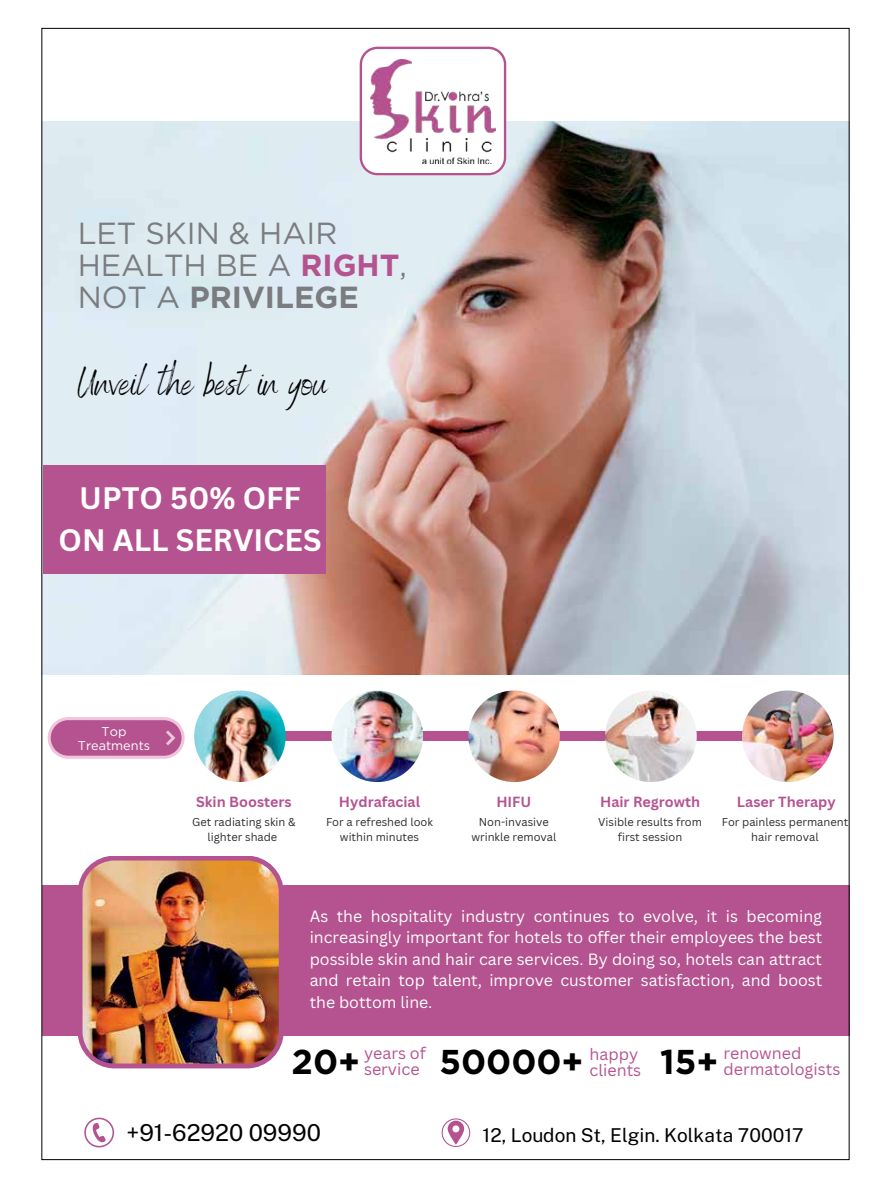
<style>
.page{position:relative;width:891px;height:1188px;background:#fff}
.page>*{position:absolute;margin:0;border:0;box-sizing:border-box;transform-origin:0 0}
.t1{font:39.75px "Benedict";color:#000}
.t2{font:30.45px/32.1px "Gotham";color:#7a7c7f}
.t3{font:700 30.15px/41.7px "Canva Sans";color:#fff;text-align:center}
.t4{font:23.4px "Public Sans";color:#000}
.t5{font:19.05px "Public Sans";color:#000}
.t6{font:16.05px/15.5px "Canva Sans";color:#b45390}
.t7{font:15.9px/21.5px "Canva Sans";color:#fff;text-align:justify}
.t8{font:700 14.25px "Canva Sans";color:#b45390}
.t9{font:12.75px/13.8px "Gotham";color:#fff;text-align:center}
.t10{font:11.1px/14.9px "Canva Sans";color:#2d2d2e;text-align:center}
.s1{font-weight:700;color:#b45390}
.s2{font-weight:700}
.s3{font-family:"Gotham";font-weight:700;font-size:34.5px;color:#000}
</style>
<div class="page">
<img style="left:44px;top:122px;width:803px;height:553px">
<div style="left:255px;top:732px;width:517px;height:9px;background:#b45390"></div>
<img style="left:194px;top:691px;width:92px;height:91px;border-radius:46px">
<img style="left:332px;top:691px;width:91px;height:91px;border-radius:46px">
<img style="left:468px;top:691px;width:92px;height:91px;border-radius:46px">
<img style="left:605px;top:691px;width:92px;height:91px;border-radius:46px">
<img style="left:742px;top:691px;width:92px;height:91px;border-radius:46px">
<svg style="left:48px;top:717px;width:137px;height:42px;background:#c373a5"></svg>
<div style="left:42px;top:885px;width:807px;height:151px;background:#b45390"></div>
<svg style="left:360px;top:47px;width:146px;height:129px"></svg>
<img style="left:370px;top:59px;width:126px;height:104px">
<div style="left:44px;top:466px;width:282px;height:108px;background:#b45390"></div>
<img style="left:78px;top:856px;width:206px;height:212px">
<svg style="left:442px;top:1118px;width:28px;height:29px"></svg>
<svg style="left:84px;top:1118px;width:30px;height:29px"></svg>
<h2 class="t2" style="left:78px;top:217px;width:331px">LET SKIN &amp; HAIR<br>HEALTH BE A <span class="s1">RIGHT</span>,<br>NOT A <span class="s2">PRIVILEGE</span></h2>
<h1 class="t1" style="left:78px;top:354px;width:252px">Unveil the best in you</h1>
<h3 class="t3" style="left:59px;top:478px;width:264px">UPTO 50% OFF<br>ON ALL SERVICES</h3>
<p class="t9" style="left:78px;top:724px;width:74px">Top<br>Treatments</p>
<p class="t8" style="left:196px;top:793px;width:97px">Skin Boosters</p>
<p class="t8" style="left:339px;top:793px;width:83px">Hydrafacial</p>
<p class="t8" style="left:496px;top:793px;width:37px">HIFU</p>
<p class="t8" style="left:600px;top:793px;width:102px">Hair Regrowth</p>
<p class="t8" style="left:737px;top:793px;width:100px">Laser Therapy</p>
<p class="t10" style="left:192px;top:815px;width:105px">Get radiating skin &amp; lighter shade</p>
<p class="t10" style="left:326px;top:815px;width:109px">For a refreshed look within minutes</p>
<p class="t10" style="left:471px;top:815px;width:87px">Non-invasive wrinkle removal</p>
<p class="t10" style="left:598px;top:815px;width:105px">Visible results from first session</p>
<p class="t10" style="left:722px;top:815px;width:128px">For painless permanent hair removal</p>
<p class="t7" style="left:310px;top:906px;width:514px">As the hospitality industry continues to evolve, it is becoming increasingly important for hotels to offer their employees the best possible skin and hair care services. By doing so, hotels can attract and retain top talent, improve customer satisfaction, and boost the bottom line.</p>
<p class="t6" style="left:364px;top:1046px;width:276px;text-indent:-72px"><span class="s3">20+</span> years of<br>service <span class="s3">50000+</span> happy</p>
<p class="t6" style="left:723px;top:1046px;width:118px;text-indent:-134px">clients <span class="s3">15+</span> renowned dermatologists</p>
<h3 class="t4" style="left:126px;top:1115px;width:196px">+91-62920 09990</h3>
<p class="t5" style="left:483px;top:1121px;width:323px">12, Loudon St, Elgin. Kolkata 700017</p>
</div>
